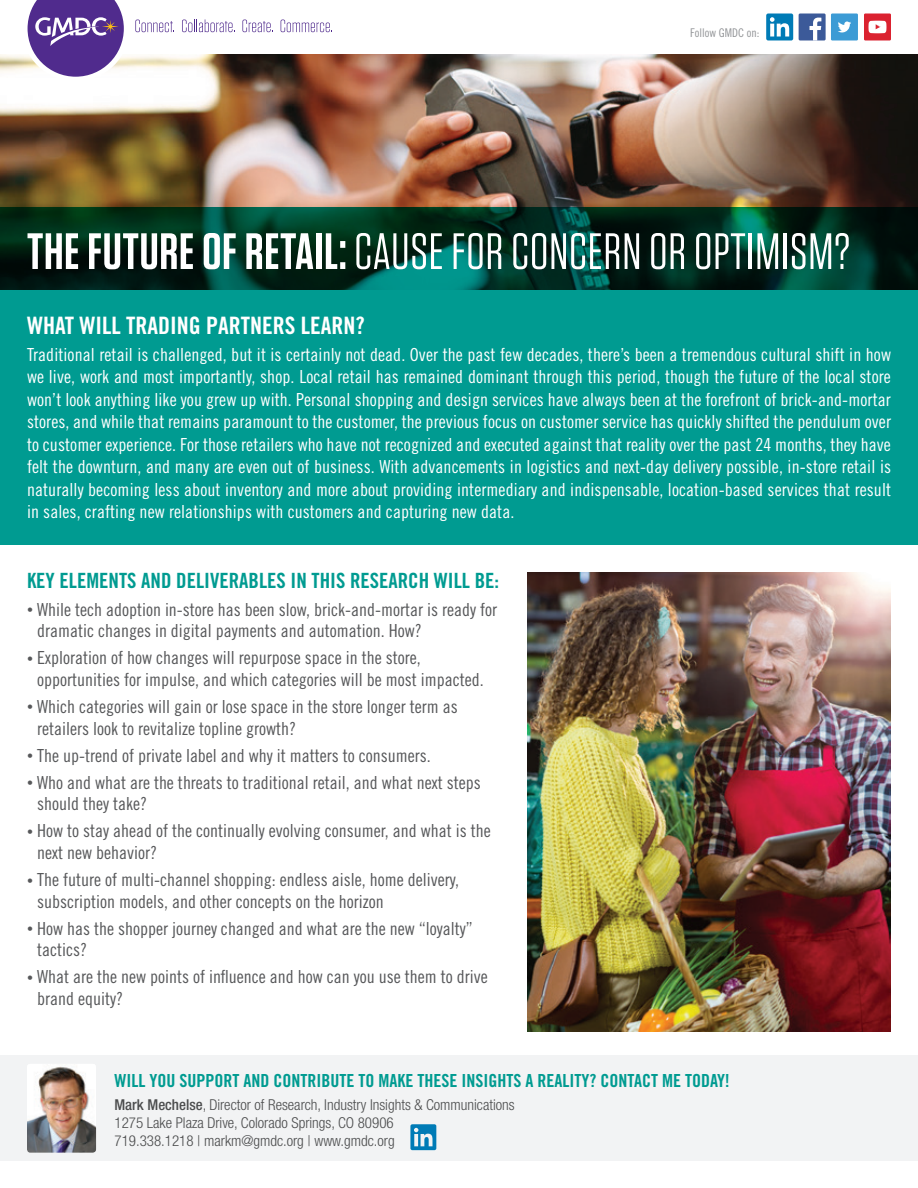
<style>
.page{position:relative;width:918px;height:1188px;background:#fff}
.page>*{position:absolute;margin:0;border:0;box-sizing:border-box;transform-origin:0 0}
.t1{font:51px "Tungsten";letter-spacing:.015em;color:#fff}
.t2{font:24px "Trade Gothic Bold Cond Twenty";color:#fff}
.t3{font:21px "Trade Gothic Bold Cond Twenty";color:#009b91}
.t4{font:18px/22.5px "Trade Gothic Cond Eighteen";letter-spacing:.005em;color:#fff;text-align:justify}
.t5{font:18px/21.6px "Trade Gothic Cond Eighteen";color:#57585a}
.t6{font:18px "Trade Gothic Bold Cond Twenty";color:#009b91}
.t7{font:300 condensed 15px/18px "Helvetica Neue";color:#4b4c4d}
.t8{font:12px "Trade Gothic Cond Eighteen";color:#939598}
.s1{font-weight:600}
.s2{font-size:12px}
.s3{font-weight:500}
</style>
<div class="page">
<div style="left:0;top:1056px;width:918px;height:105px;background:#f2f3f4"></div>
<img style="left:0;top:54px;width:918px;height:153px">
<svg style="left:22px;top:0;width:107px;height:81px"></svg>
<svg style="left:135px;top:20px;width:39px;height:12px"></svg>
<svg style="left:182px;top:19px;width:53px;height:13px"></svg>
<svg style="left:242px;top:20px;width:31px;height:12px"></svg>
<svg style="left:281px;top:20px;width:51px;height:12px"></svg>
<svg style="left:0;top:207px;width:918px;height:338px;background:#008176"></svg>
<img style="left:27px;top:1064px;width:69px;height:89px">
<svg style="left:410px;top:1124px;width:26px;height:26px"></svg>
<div style="left:799px;top:14px;width:27px;height:26px;background:#3c5a99"></div>
<svg style="left:810px;top:18px;width:11px;height:22px"></svg>
<div style="left:831px;top:14px;width:27px;height:26px;background:#3c9bd5"></div>
<svg style="left:838px;top:22px;width:13px;height:10px"></svg>
<div style="left:864px;top:14px;width:27px;height:26px;background:#db2230"></div>
<svg style="left:869px;top:21px;width:17px;height:12px"></svg>
<div style="left:766px;top:14px;width:27px;height:26px;background:#007bb6;border-radius:2px"></div>
<svg style="left:770px;top:17px;width:19px;height:20px"></svg>
<img style="left:527px;top:572px;width:364px;height:460px">
<p class="t8" style="left:690px;top:25px;width:71px">Follow GMDC on:</p>
<h1 class="t1" style="left:27px;top:225px;width:825px"><span class="s1">THE FUTURE OF RETAIL:</span> CAUSE FOR CONCERN OR OPTIMISM?</h1>
<h2 class="t2" style="left:27px;top:311px;width:339px">WHAT WILL TRADING PARTNERS LEARN?</h2>
<p class="t4" style="left:27px;top:343px;width:866px">Traditional retail is challenged, but it is certainly not dead. Over the past few decades, there’s been a tremendous cultural shift in how we live, work and most importantly, shop. Local retail has remained dominant through this period, though the future of the local store won’t look anything like you grew up with. Personal shopping and design services have always been at the forefront of brick-and-mortar stores, and while that remains paramount to the customer, the previous focus on customer service has quickly shifted the pendulum over to customer experience. For those retailers who have not recognized and executed against that reality over the past 24 months, they have felt the downturn, and many are even out of business. With advancements in logistics and next-day delivery possible, in-store retail is naturally becoming less about inventory and more about providing intermediary and indispensable, location-based services that result in sales, crafting new relationships with customers and capturing new data.</p>
<p class="t3" style="left:27px;top:568px;width:474px">KEY ELEMENTS AND DELIVERABLES IN THIS RESEARCH WILL BE:</p>
<p class="t5" style="left:37px;top:598px;width:462px;text-indent:-10px"><span class="s2">•</span> While tech adoption in-store has been slow, brick-and-mortar is ready for dramatic changes in digital payments and automation. How?</p>
<p class="t5" style="left:37px;top:647px;width:448px;text-indent:-10px"><span class="s2">•</span> Exploration of how changes will repurpose space in the store, opportunities for impulse, and which categories will be most impacted.</p>
<p class="t5" style="left:37px;top:696px;width:422px;text-indent:-10px"><span class="s2">•</span> Which categories will gain or lose space in the store longer term as retailers look to revitalize topline growth?</p>
<p class="t5" style="left:27px;top:744px;width:405px"><span class="s2">•</span> The up-trend of private label and why it matters to consumers.</p>
<p class="t5" style="left:37px;top:771px;width:445px;text-indent:-10px"><span class="s2">•</span> Who and what are the threats to traditional retail, and what next steps should they take?</p>
<p class="t5" style="left:37px;top:820px;width:455px;text-indent:-10px"><span class="s2">•</span> How to stay ahead of the continually evolving consumer, and what is the next new behavior?</p>
<p class="t5" style="left:37px;top:869px;width:424px;text-indent:-10px"><span class="s2">•</span> The future of multi-channel shopping: endless aisle, home delivery, subscription models, and other concepts on the horizon</p>
<p class="t5" style="left:37px;top:917px;width:437px;text-indent:-10px"><span class="s2">•</span> How has the shopper journey changed and what are the new “loyalty” tactics?</p>
<p class="t5" style="left:37px;top:966px;width:452px;text-indent:-10px"><span class="s2">•</span> What are the new points of influence and how can you use them to drive brand equity?</p>
<p class="t6" style="left:114px;top:1070px;width:617px">WILL YOU SUPPORT AND CONTRIBUTE TO MAKE THESE INSIGHTS A REALITY? CONTACT ME TODAY!</p>
<p class="t7" style="left:114px;top:1095px;width:402px"><span class="s3">Mark Mechelse</span>, Director of Research, Industry Insights &amp; Communications<br>1275 Lake Plaza Drive, Colorado Springs, CO 80906<br>719.338.1218 | markm@gmdc.org | www.gmdc.org</p>
</div>
